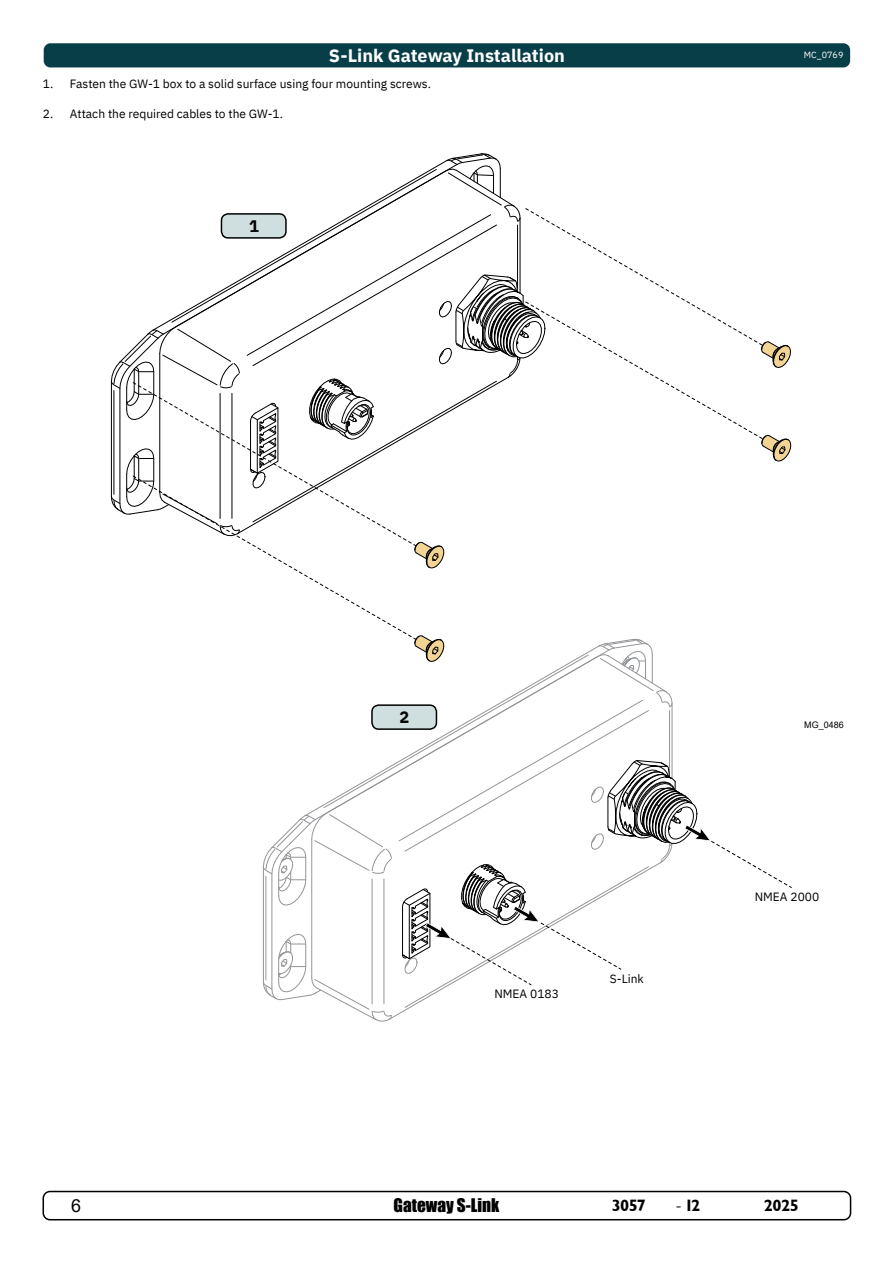
<style>
.page{position:relative;width:893px;height:1263px;background:#fff}
.page>*{position:absolute;margin:0;border:0;box-sizing:border-box;transform-origin:0 0}
.t1{font:700 18px "IBM Plex Sans";color:#fff}
.t2{font:18px "Arial";color:#000}
.t3{font:17.25px "Impact";color:#000}
.t4{font:16.5px "Garrison Sans BOLD";letter-spacing:-.03em;color:#000}
.t5{font:12px "IBM Plex Sans";color:#000}
.t6{font:9px "IBM Plex Sans";color:#fff}
.t7{font:9px "Arial";color:#000}
.s1{font-family:"Minion Pro";font-size:18px}
</style>
<div class="page">
<div style="left:43px;top:1191px;width:808px;height:29px;border:2px solid #000;border-radius:7px"></div>
<div style="left:44px;top:43px;width:806px;height:24px;background:#083e48;border-radius:7px"></div>
<svg style="left:110px;top:153px;width:681px;height:416px"></svg>
<svg style="left:262px;top:635px;width:530px;height:387px"></svg>
<p class="t1" style="left:329px;top:41px;width:237px">S-Link Gateway Installation</p>
<p class="t5" style="left:43px;top:74px;width:390px">1. Fasten the GW-1 box to a solid surface using four mounting screws.</p>
<p class="t5" style="left:43px;top:104px;width:242px">2. Attach the required cables to the GW-1.</p>
<p class="t6" style="left:804px;top:48px;width:41px">MC_0769</p>
<p class="t5" style="left:494px;top:985px;width:66px">NMEA 0183</p>
<p class="t5" style="left:610px;top:969px;width:36px">S-Link</p>
<p class="t7" style="left:804px;top:718px;width:41px">MG_0486</p>
<p class="t5" style="left:755px;top:887px;width:66px">NMEA 2000</p>
<h1 class="t2" style="left:71px;top:1193px;width:12px">6</h1>
<h2 class="t3" style="left:394px;top:1192px;width:107px">Gateway S-Link</h2>
<h3 class="t4" style="left:612px;top:1196px;width:36px">3057</h3>
<h3 class="t4" style="left:675px;top:1196px;width:26px"><span class="s1">-</span> 12</h3>
<h3 class="t4" style="left:764px;top:1196px;width:37px">2025</h3>
</div>
